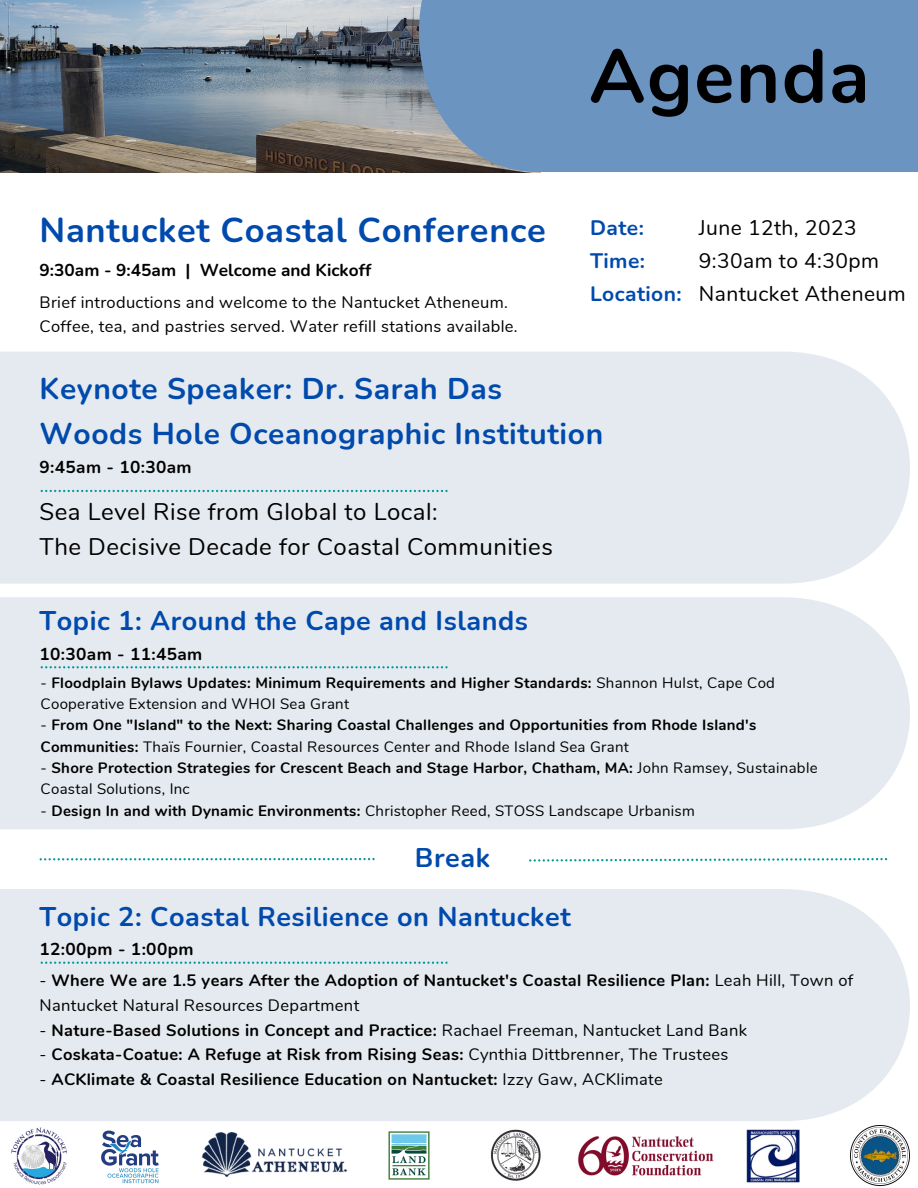
<style>
.page{position:relative;width:918px;height:1188px;background:#fff}
.page>*{position:absolute;margin:0;border:0;box-sizing:border-box;transform-origin:0 0}
.t1{font:700 75.75px "Nunito";letter-spacing:.02em;color:#000}
.t2{font:700 34.5px "Nunito";letter-spacing:.02em;color:#004aad}
.t3{font:700 30px "Nunito";letter-spacing:.02em;color:#004aad}
.t4{font:700 27px "Nunito";letter-spacing:.02em;color:#004aad}
.t5{font:24px "Nunito";letter-spacing:.02em;color:#000}
.t6{font:21px "Nunito";letter-spacing:.02em;color:#000}
.t7{font:700 21px "Nunito";letter-spacing:.02em;color:#004aad}
.t8{font:700 17.25px "Nunito";letter-spacing:.02em;color:#000}
.t9{font:700 17.25px "Nunito";color:#000}
.t10{font:700 16.5px/24.8px "Nunito";letter-spacing:.02em;color:#000}
.t11{font:16.5px/23.7px "Nunito";letter-spacing:.02em;color:#000}
.t12{font:700 15px/21.3px "Nunito";letter-spacing:.02em;color:#000}
.t13{font:15px "Nunito";letter-spacing:.02em;color:#000}
.s1{font-weight:400}
.s2{font-weight:700}
</style>
<div class="page">
<img style="left:0;top:0;width:419px;height:172px">
<div style="left:419px;top:0;width:499px;height:172px;background:#6c94c1"></div>
<div style="left:0;top:597px;width:910px;height:232px;background:#e5eaf0"></div>
<div style="left:0;top:889px;width:910px;height:232px;background:#e5eaf0"></div>
<div style="left:0;top:352px;width:910px;height:232px;background:#e5eaf0"></div>
<svg style="left:41px;top:490px;width:407px;height:2px"></svg>
<svg style="left:41px;top:666px;width:407px;height:2px"></svg>
<svg style="left:41px;top:962px;width:407px;height:2px"></svg>
<svg style="left:40px;top:858px;width:335px;height:2px"></svg>
<svg style="left:529px;top:858px;width:358px;height:4px"></svg>
<img style="left:11px;top:1127px;width:56px;height:58px">
<img style="left:101px;top:1130px;width:58px;height:54px">
<img style="left:202px;top:1133px;width:146px;height:44px">
<img style="left:747px;top:1129px;width:53px;height:54px">
<img style="left:850px;top:1126px;width:60px;height:59px">
<img style="left:578px;top:1136px;width:136px;height:40px">
<img style="left:388px;top:1131px;width:42px;height:49px">
<img style="left:490px;top:1129px;width:51px;height:52px">
<p class="t2" style="left:40px;top:207px;width:508px">Nantucket Coastal Conference</p>
<p class="t9" style="left:40px;top:258px;width:333px">9:30am - 9:45am | Welcome and Kickoff</p>
<p class="t11" style="left:40px;top:291px;width:480px">Brief introductions and welcome to the Nantucket Atheneum.<br>Coffee, tea, and pastries served. Water refill stations available.</p>
<p class="t1" style="left:589px;top:26px;width:282px">Agenda</p>
<p class="t7" style="left:590px;top:214px;width:55px">Date:</p>
<p class="t7" style="left:590px;top:247px;width:57px">Time:</p>
<p class="t7" style="left:590px;top:279px;width:93px">Location:</p>
<p class="t6" style="left:699px;top:214px;width:159px">June 12th, 2023</p>
<p class="t6" style="left:699px;top:247px;width:182px">9:30am to 4:30pm</p>
<p class="t6" style="left:699px;top:279px;width:208px">Nantucket Atheneum</p>
<p class="t3" style="left:40px;top:369px;width:464px">Keynote Speaker: Dr. Sarah Das</p>
<p class="t3" style="left:40px;top:414px;width:565px">Woods Hole Oceanographic Institution</p>
<p class="t8" style="left:40px;top:455px;width:154px">9:45am - 10:30am</p>
<p class="t5" style="left:40px;top:496px;width:400px">Sea Level Rise from Global to Local:</p>
<p class="t5" style="left:40px;top:531px;width:515px">The Decisive Decade for Coastal Communities</p>
<p class="t4" style="left:40px;top:603px;width:490px">Topic 1: Around the Cape and Islands</p>
<p class="t8" style="left:40px;top:642px;width:164px">10:30am - 11:45am</p>
<p class="t12" style="left:41px;top:672px;width:736px"><span class="s1">-</span> Floodplain Bylaws Updates: Minimum Requirements and Higher Standards: <span class="s1">Shannon Hulst, Cape Cod<br>Cooperative Extension and WHOI Sea Grant</span></p>
<p class="t12" style="left:41px;top:715px;width:717px"><span class="s1">-</span> From One "Island" to the Next: Sharing Coastal Challenges and Opportunities from Rhode Island's<br>Communities: <span class="s1">Thaïs Fournier, Coastal Resources Center and Rhode Island Sea Grant</span></p>
<p class="t12" style="left:41px;top:757px;width:779px"><span class="s1">-</span> Shore Protection Strategies for Crescent Beach and Stage Harbor, Chatham, MA: <span class="s1">John Ramsey, Sustainable<br>Coastal Solutions, Inc</span></p>
<p class="t13" style="left:41px;top:801px;width:656px">- <span class="s2">Design In and with Dynamic Environments:</span> Christopher Reed, STOSS Landscape Urbanism</p>
<p class="t4" style="left:415px;top:840px;width:77px">Break</p>
<p class="t4" style="left:40px;top:899px;width:533px">Topic 2: Coastal Resilience on Nantucket</p>
<p class="t8" style="left:40px;top:938px;width:155px">12:00pm - 1:00pm</p>
<p class="t10" style="left:40px;top:968px;width:815px"><span class="s1">-</span> Where We are 1.5 years After the Adoption of Nantucket's Coastal Resilience Plan: <span class="s1">Leah Hill, Town of<br>Nantucket Natural Resources Department</span></p>
<p class="t10" style="left:40px;top:1018px;width:709px"><span class="s1">-</span> Nature-Based Solutions in Concept and Practice: <span class="s1">Rachael Freeman, Nantucket Land Bank</span></p>
<p class="t10" style="left:40px;top:1043px;width:690px"><span class="s1">-</span> Coskata-Coatue: A Refuge at Risk from Rising Seas: <span class="s1">Cynthia Dittbrenner, The Trustees</span></p>
<p class="t10" style="left:40px;top:1067px;width:625px"><span class="s1">-</span> ACKlimate &amp; Coastal Resilience Education on Nantucket: <span class="s1">Izzy Gaw, ACKlimate</span></p>
</div>
